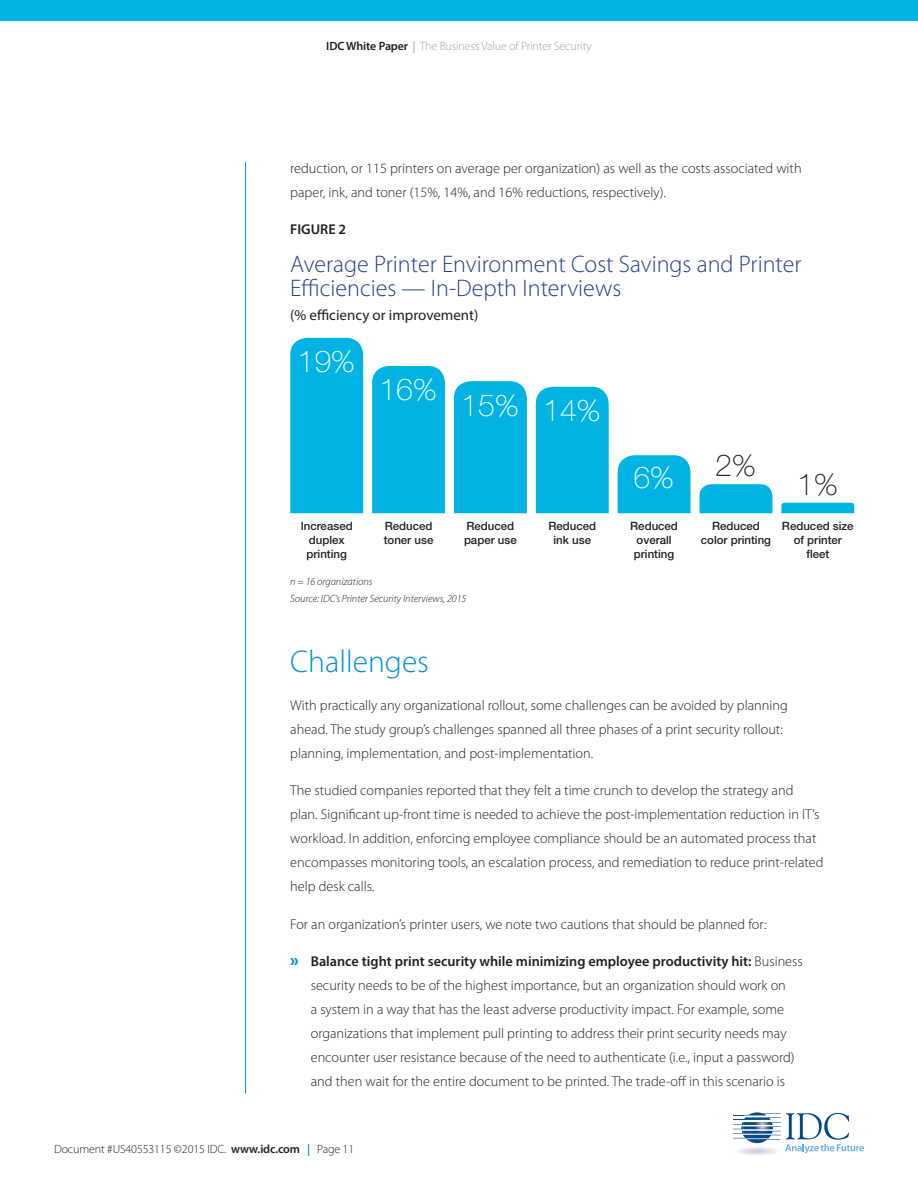
<style>
.page{position:relative;width:918px;height:1188px;background:#fff}
.page>*{position:absolute;margin:0;border:0;box-sizing:border-box;transform-origin:0 0}
.t1{font:300 31.5px "Myriad Pro";color:#0092d3}
.t2{font:100 30.3px "Helvetica Neue";color:#fff}
.t3{font:100 30.3px "Helvetica Neue";color:#231f20}
.t4{font:300 24px/24px "Myriad Pro";color:#253f8e}
.t5{font:15px "Myriad Pro";color:#231f20}
.t6{font:300 14.25px/24px "Myriad Pro";color:#231f20}
.t7{font:600 14.25px "Myriad Pro";color:#231f20}
.t8{font:300 12px "Myriad Pro";letter-spacing:-.01em;color:#a1a3a6}
.t9{font:300 12px "Myriad Pro";letter-spacing:-.01em;color:#231f20}
.t10{font:500 11.4px/14.1px "Helvetica Neue";color:#231f20;text-align:center}
.t11{font:italic 300 10.5px/16.5px "Myriad Pro";color:#231f20}
.s1{font-weight:600;color:#231f20}
.s2{color:#0092d3}
.s3{font-weight:900;font-size:18px;color:#0092d3}
.s4{font-weight:600}
.s5{font-weight:600;color:#0092d3}
</style>
<div class="page">
<svg style="left:733px;top:1113px;width:131px;height:42px"></svg>
<div style="left:0;top:0;width:918px;height:21px;background:#00b3e3"></div>
<hr style="left:245px;top:162px;width:1px;height:932px;background:#0092d3">
<div style="left:290px;top:338px;width:73px;height:175px;background:#00b3e3"></div>
<div style="left:372px;top:366px;width:73px;height:147px;background:#00b3e3"></div>
<div style="left:454px;top:381px;width:73px;height:132px;background:#00b3e3"></div>
<div style="left:536px;top:387px;width:73px;height:126px;background:#00b3e3"></div>
<div style="left:700px;top:484px;width:72px;height:29px;background:#00b3e3"></div>
<div style="left:618px;top:455px;width:73px;height:58px;background:#00b3e3"></div>
<svg style="left:781px;top:503px;width:73px;height:10px"></svg>
<p class="t8" style="left:326px;top:39px;width:267px"><span class="s1">IDC White Paper</span> <span class="s2">|</span> The Business Value of Printer Security</p>
<p class="t6" style="left:290px;top:156px;width:513px">reduction, or 115 printers on average per organization) as well as the costs associated with paper, ink, and toner (15%, 14%, and 16% reductions, respectively).</p>
<p class="t7" style="left:290px;top:220px;width:58px">FIGURE 2</p>
<p class="t4" style="left:290px;top:251px;width:513px">Average Printer Environment Cost Savings and Printer<br>Efficiencies — In-Depth Interviews</p>
<p class="t5" style="left:290px;top:305px;width:190px">(% efficiency or improvement)</p>
<p class="t2" style="left:298px;top:344px;width:59px">19%</p>
<p class="t2" style="left:379px;top:372px;width:59px">16%</p>
<p class="t2" style="left:461px;top:387px;width:59px">15%</p>
<p class="t2" style="left:543px;top:393px;width:59px">14%</p>
<p class="t2" style="left:633px;top:460px;width:42px">6%</p>
<p class="t3" style="left:715px;top:448px;width:42px">2%</p>
<p class="t3" style="left:797px;top:467px;width:42px">1%</p>
<p class="t10" style="left:301px;top:519px;width:53px">Increased duplex printing</p>
<p class="t10" style="left:384px;top:519px;width:51px;text-align:left">Reduced toner use</p>
<p class="t10" style="left:467px;top:519px;width:49px">Reduced</p>
<p class="t10" style="left:464px;top:533px;width:54px">paper use</p>
<p class="t11" style="left:290px;top:573px;width:178px">n = 16 organizations<br>Source: IDC’s Printer Security Interviews, 2015</p>
<p class="t10" style="left:548px;top:519px;width:49px">Reduced ink use</p>
<p class="t10" style="left:701px;top:519px;width:72px">Reduced color printing</p>
<p class="t10" style="left:630px;top:519px;width:49px">Reduced overall printing</p>
<p class="t10" style="left:782px;top:519px;width:73px">Reduced size of printer fleet</p>
<p class="t1" style="left:290px;top:643px;width:140px">Challenges</p>
<p class="t6" style="left:290px;top:693px;width:499px">With practically any organizational rollout, some challenges can be avoided by planning ahead. The study group’s challenges spanned all three phases of a print security rollout: planning, implementation, and post-implementation.</p>
<p class="t6" style="left:290px;top:778px;width:535px">The studied companies reported that they felt a time crunch to develop the strategy and plan. Significant up-front time is needed to achieve the post-implementation reduction in IT’s workload. In addition, enforcing employee compliance should be an automated process that encompasses monitoring tools, an escalation process, and remediation to reduce print-related help desk calls.</p>
<p class="t6" style="left:290px;top:912px;width:478px">For an organization’s printer users, we note two cautions that should be planned for:</p>
<p class="t6" style="left:311px;top:949px;width:494px;text-indent:-21px"><span class="s3">»</span> <span class="s4">Balance tight print security while minimizing employee productivity hit:</span> Business security needs to be of the highest importance, but an organization should work on<br>a system in a way that has the least adverse productivity impact. For example, some organizations that implement pull printing to address their print security needs may encounter user resistance because of the need to authenticate (i.e., input a password) and then wait for the entire document to be printed. The trade-off in this scenario is</p>
<p class="t9" style="left:54px;top:1141px;width:302px">Document #US40553115 ©2015 IDC. <span class="s4">www.idc.com</span> <span class="s5">|</span> Page 11</p>
</div>
